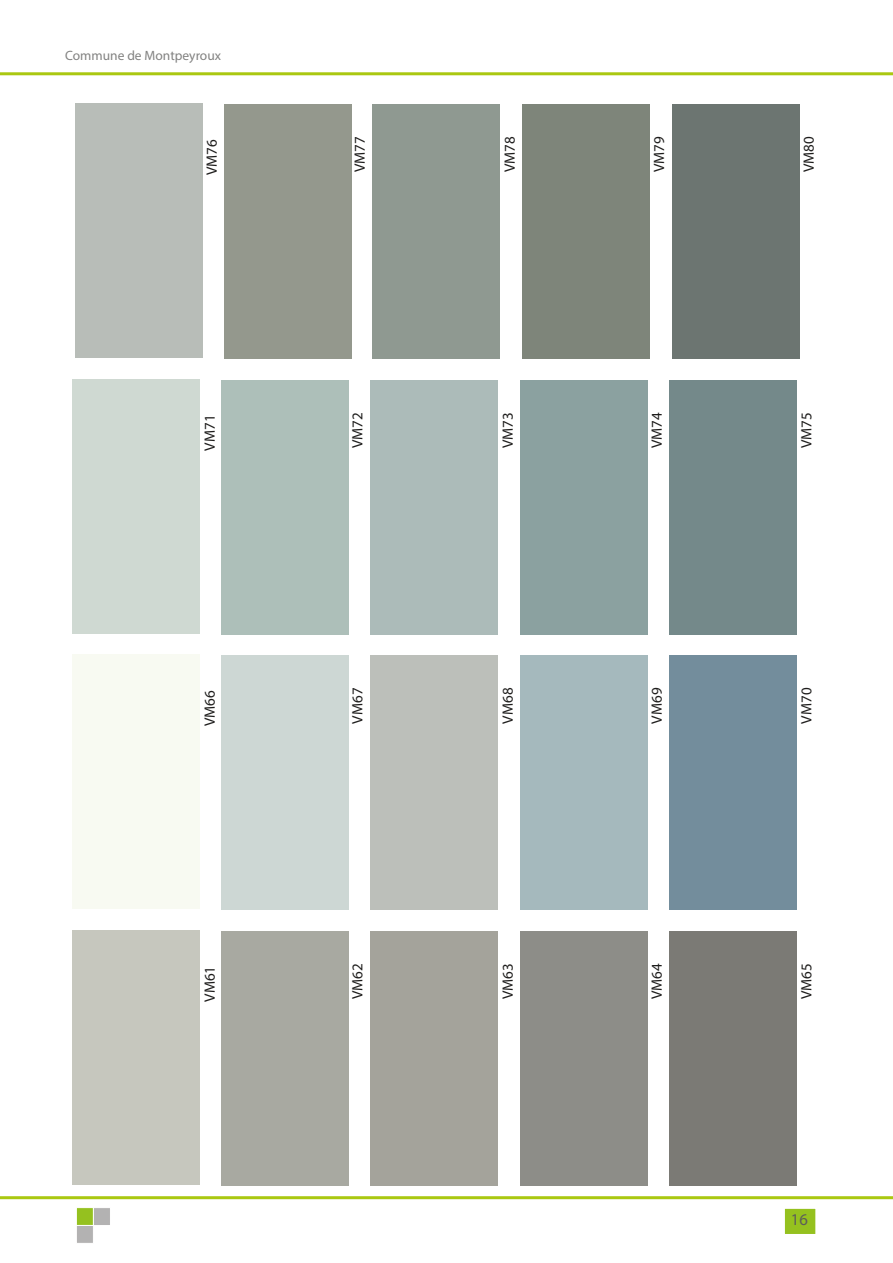
<style>
.page{position:relative;width:893px;height:1263px;background:#fff}
.page>*{position:absolute;margin:0;border:0;box-sizing:border-box;transform-origin:0 0}
.t1{font:16.5px "Myriad Pro";color:#5c5c5b}
.t2{font:15px "Myriad Pro";color:#1e1d1c}
.t3{font:13.5px "Myriad Pro";color:#828281}
</style>
<div class="page">
<div style="left:76px;top:1207px;width:18px;height:19px;background:#95c11f;border:1px solid #fff"></div>
<div style="left:76px;top:1225px;width:18px;height:19px;background:#b3b2b2;border:1px solid #fff"></div>
<div style="left:93px;top:1207px;width:18px;height:19px;background:#b3b2b2;border:1px solid #fff"></div>
<hr style="left:0;top:1196px;width:893px;height:3px;background:#aac811">
<div style="left:783px;top:1207px;width:34px;height:29px;background:#95c11f;border:2px solid #fff"></div>
<hr style="left:0;top:72px;width:893px;height:3px;background:#aac811">
<div style="left:73px;top:930px;width:127px;height:254px;background:#c6c7be"></div>
<div style="left:222px;top:931px;width:127px;height:254px;background:#a8a9a1"></div>
<div style="left:370px;top:931px;width:128px;height:254px;background:#a4a39b"></div>
<div style="left:520px;top:931px;width:127px;height:254px;background:#8d8d88"></div>
<div style="left:670px;top:931px;width:127px;height:254px;background:#7b7a75"></div>
<div style="left:73px;top:655px;width:127px;height:254px;background:#f8faf2"></div>
<div style="left:222px;top:656px;width:127px;height:254px;background:#cdd7d4"></div>
<div style="left:370px;top:656px;width:128px;height:254px;background:#bcbfba"></div>
<div style="left:520px;top:656px;width:127px;height:254px;background:#a5b9bd"></div>
<div style="left:670px;top:656px;width:127px;height:254px;background:#738d9c"></div>
<div style="left:73px;top:379px;width:127px;height:254px;background:#cfd9d2"></div>
<div style="left:222px;top:380px;width:127px;height:254px;background:#adbfb9"></div>
<div style="left:370px;top:380px;width:128px;height:254px;background:#acbbb9"></div>
<div style="left:520px;top:380px;width:127px;height:254px;background:#8ba1a0"></div>
<div style="left:670px;top:380px;width:127px;height:254px;background:#74898a"></div>
<div style="left:75px;top:103px;width:127px;height:254px;background:#b8bdb8"></div>
<div style="left:224px;top:104px;width:127px;height:254px;background:#94988d"></div>
<div style="left:373px;top:104px;width:127px;height:254px;background:#8f9991"></div>
<div style="left:522px;top:104px;width:127px;height:254px;background:#7e857a"></div>
<div style="left:672px;top:104px;width:127px;height:254px;background:#6c7571"></div>
<p class="t3" style="left:65px;top:47px;width:157px">Commune de Montpeyroux</p>
<p class="t2" style="left:202px;top:175px;width:37px;rotate:-90deg">VM76</p>
<p class="t2" style="left:350px;top:172px;width:37px;rotate:-90deg">VM77</p>
<p class="t2" style="left:500px;top:172px;width:37px;rotate:-90deg">VM78</p>
<p class="t2" style="left:650px;top:172px;width:37px;rotate:-90deg">VM79</p>
<p class="t2" style="left:799px;top:172px;width:37px;rotate:-90deg">VM80</p>
<p class="t2" style="left:200px;top:451px;width:37px;rotate:-90deg">VM71</p>
<p class="t2" style="left:348px;top:448px;width:37px;rotate:-90deg">VM72</p>
<p class="t2" style="left:498px;top:448px;width:37px;rotate:-90deg">VM73</p>
<p class="t2" style="left:648px;top:448px;width:37px;rotate:-90deg">VM74</p>
<p class="t2" style="left:797px;top:448px;width:37px;rotate:-90deg">VM75</p>
<p class="t2" style="left:200px;top:726px;width:37px;rotate:-90deg">VM66</p>
<p class="t2" style="left:348px;top:723px;width:37px;rotate:-90deg">VM67</p>
<p class="t2" style="left:498px;top:723px;width:37px;rotate:-90deg">VM68</p>
<p class="t2" style="left:648px;top:723px;width:37px;rotate:-90deg">VM69</p>
<p class="t2" style="left:797px;top:723px;width:37px;rotate:-90deg">VM70</p>
<p class="t2" style="left:200px;top:1002px;width:37px;rotate:-90deg">VM61</p>
<p class="t2" style="left:348px;top:999px;width:37px;rotate:-90deg">VM62</p>
<p class="t2" style="left:498px;top:999px;width:37px;rotate:-90deg">VM63</p>
<p class="t2" style="left:648px;top:999px;width:37px;rotate:-90deg">VM64</p>
<p class="t2" style="left:797px;top:999px;width:37px;rotate:-90deg">VM65</p>
<p class="t1" style="left:791px;top:1209px;width:18px">16</p>
</div>
